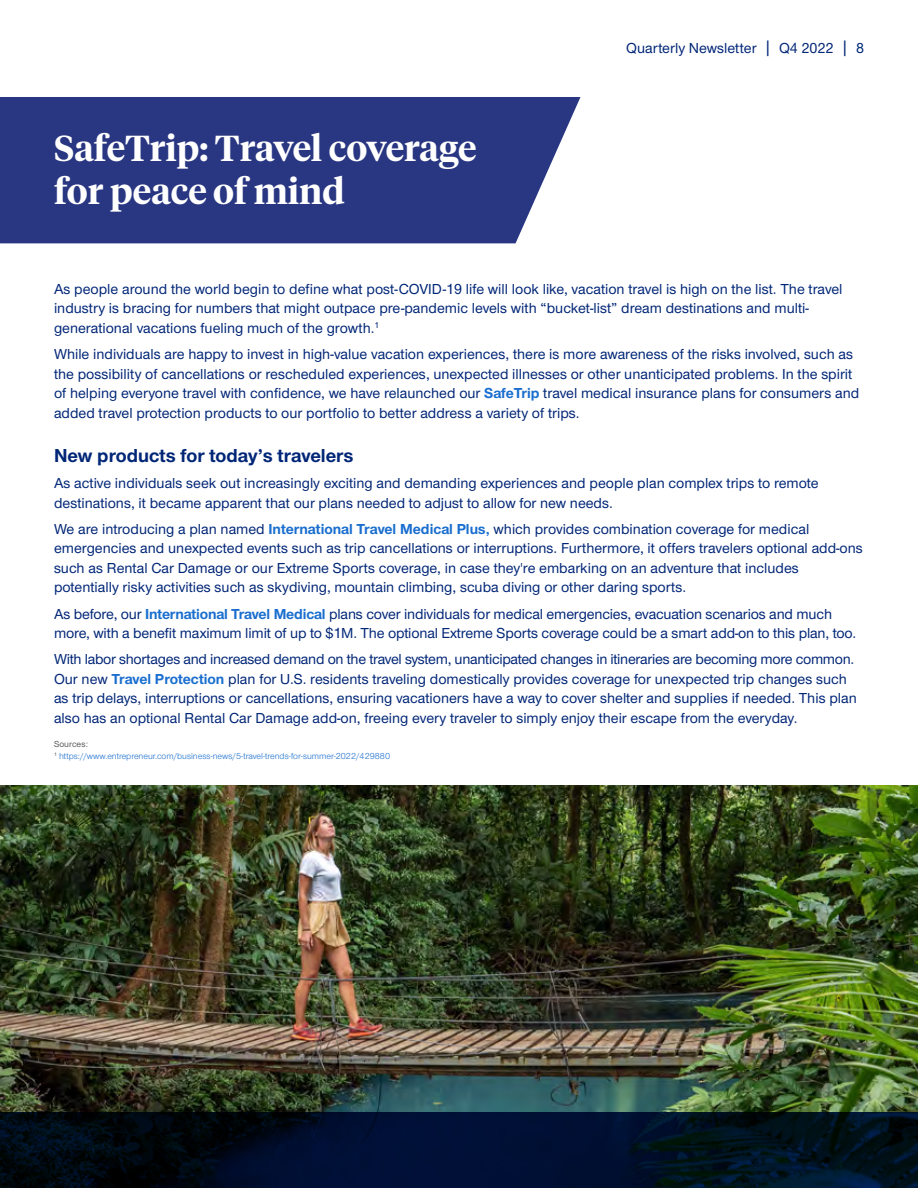
<style>
.page{position:relative;width:918px;height:1188px;background:#fff}
.page>*{position:absolute;margin:0;border:0;box-sizing:border-box;transform-origin:0 0}
.H3{font:600 36px/43.2px "UHC Serif Headline";color:#fff}
.H5-Sans{font:700 19.5px "UHC Sans";color:#002677}
.Body{font:500 15px/19.5px "UHC Sans";color:#002677}
.Body-2{font:9px "UHC Sans";color:#196ecf}
.Body-3{font:500 9px "UHC Sans";color:#5a5a5a}
.s1{font-size:18.75px}
.s2{font-weight:700;color:#196ecf}
</style>
<div class="page">
<img style="left:0;top:785px;width:918px;height:327px">
<svg style="left:0;top:1112px;width:918px;height:76px;background:#000e22"></svg>
<div style="left:0;top:97px;width:581px;height:146px;background:#293682"></div>
<p class="H3" style="left:54px;top:125px;width:424px">SafeTrip: Travel coverage for peace of mind</p>
<p class="Body" style="left:626px;top:38px;width:239px">Quarterly Newsletter <span class="s1">|</span> Q4 2022 <span class="s1">|</span> 8</p>
<p class="Body" style="left:54px;top:279px;width:790px">As people around the world begin to define what post-COVID-19 life will look like, vacation travel is high on the list. The travel industry is bracing for numbers that might outpace pre-pandemic levels with “bucket-list” dream destinations and multi&shy;generational vacations fueling much of the growth.<sup>1</sup></p>
<p class="Body" style="left:54px;top:344px;width:807px">While individuals are happy to invest in high-value vacation experiences, there is more awareness of the risks involved, such as the possibility of cancellations or rescheduled experiences, unexpected illnesses or other unanticipated problems. In the spirit of helping everyone travel with confidence, we have relaunched our <span class="s2">SafeTrip</span> travel medical insurance plans for consumers and added travel protection products to our portfolio to better address a variety of trips.</p>
<p class="H5-Sans" style="left:54px;top:442px;width:301px">New products for today’s travelers</p>
<p class="Body" style="left:54px;top:473px;width:766px">As active individuals seek out increasingly exciting and demanding experiences and people plan complex trips to remote destinations, it became apparent that our plans needed to adjust to allow for new needs.</p>
<p class="Body" style="left:54px;top:519px;width:810px">We are introducing a plan named <span class="s2">International Travel Medical Plus,</span> which provides combination coverage for medical emergencies and unexpected events such as trip cancellations or interruptions. Furthermore, it offers travelers optional add-ons such as Rental Car Damage or our Extreme Sports coverage, in case they're embarking on an adventure that includes potentially risky activities such as skydiving, mountain climbing, scuba diving or other daring sports.</p>
<p class="Body" style="left:54px;top:603px;width:804px">As before, our <span class="s2">International Travel Medical</span> plans cover individuals for medical emergencies, evacuation scenarios and much more, with a benefit maximum limit of up to $1M. The optional Extreme Sports coverage could be a smart add-on to this plan, too.</p>
<p class="Body" style="left:54px;top:649px;width:804px">With labor shortages and increased demand on the travel system, unanticipated changes in itineraries are becoming more common.<br>Our new <span class="s2">Travel Protection</span> plan for U.S. residents traveling domestically provides coverage for unexpected trip changes such as trip delays, interruptions or cancellations, ensuring vacationers have a way to cover shelter and supplies if needed. This plan also has an optional Rental Car Damage add-on, freeing every traveler to simply enjoy their escape from the everyday.</p>
<p class="Body-3" style="left:54px;top:738px;width:36px">Sources:</p>
<p class="Body-2" style="left:54px;top:750px;width:338px"><sup>1</sup> https://www.entrepreneur.com/business-news/5-travel-trends-for-summer-2022/429880</p>
</div>
